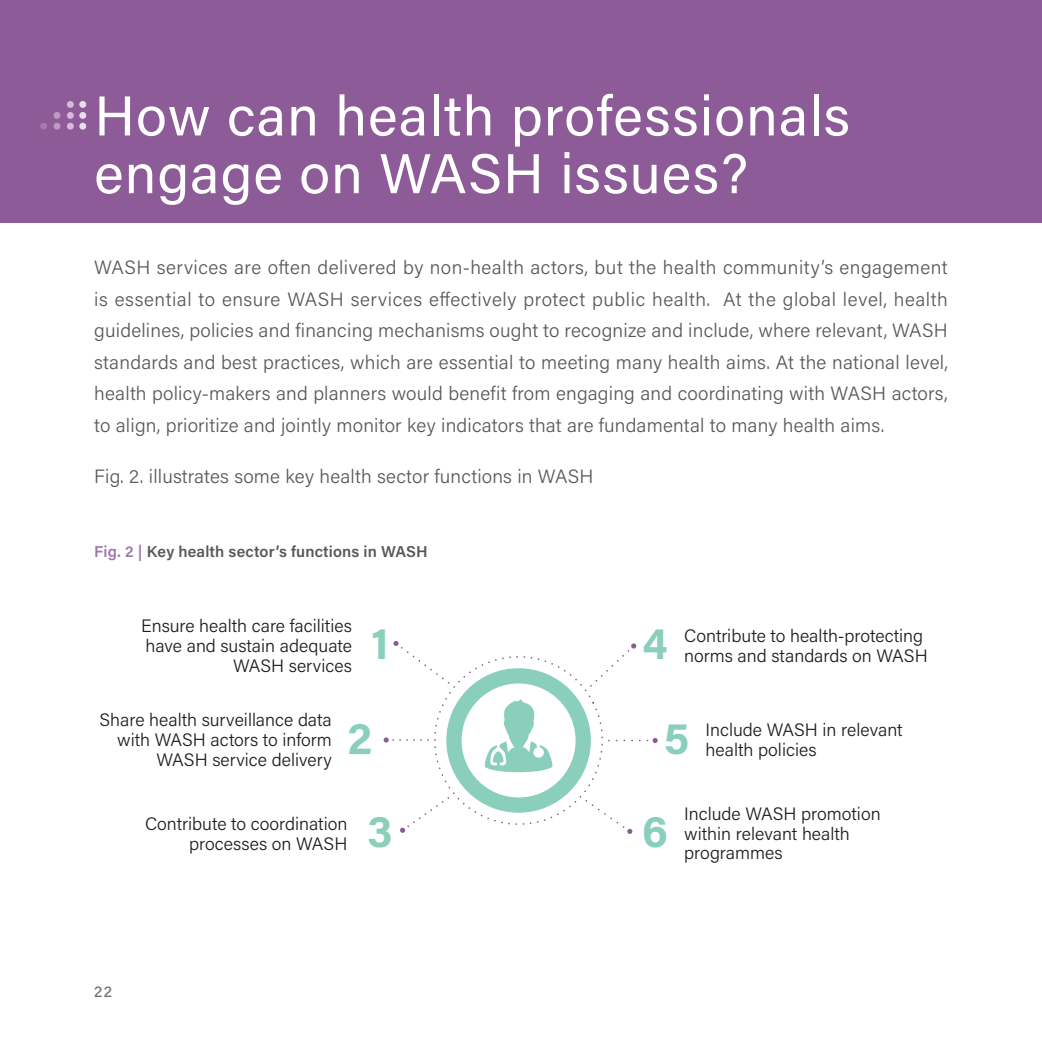
<style>
.page{position:relative;width:1042px;height:1042px;background:#fff}
.page>*{position:absolute;margin:0;border:0;box-sizing:border-box;transform-origin:0 0}
.t1{font:56px/57.8px "Acumin Pro";letter-spacing:.02em;color:#fff}
.t2{font:700 44.98px/93.5px "Acumin Pro";color:#8acfbc;text-align:center}
.Body{font:300 19.25px/31.5px "Acumin Pro";letter-spacing:.01em;color:#57585a;text-align:justify}
.t3{font:300 18.03px/19.8px "Acumin Pro";color:#201c1f;text-align:right}
.Body-2{font:600 15.75px "Acumin Pro";letter-spacing:.01em;color:#57585a}
.t4{font:500 15.75px "Acumin Pro";color:#776f70}
.s1{color:#9f76a8}
</style>
<div class="page">
<div style="left:0;top:0;width:1042px;height:222px;background:#8d5b98"></div>
<div style="left:79px;top:123px;width:7px;height:7px;background:#e8deea;border-radius:50%"></div>
<div style="left:67px;top:123px;width:7px;height:7px;background:#d1bdd5;border-radius:50%"></div>
<div style="left:54px;top:123px;width:6px;height:7px;background:#ba9bc0;border-radius:50%"></div>
<div style="left:40px;top:123px;width:7px;height:7px;background:#a37bac;border-radius:50%"></div>
<div style="left:79px;top:112px;width:7px;height:7px;background:#e8deea;border-radius:50%"></div>
<div style="left:67px;top:112px;width:7px;height:7px;background:#d1bdd5;border-radius:50%"></div>
<div style="left:54px;top:112px;width:6px;height:7px;background:#ba9bc0;border-radius:50%"></div>
<div style="left:79px;top:101px;width:7px;height:7px;background:#e8deea;border-radius:50%"></div>
<div style="left:67px;top:101px;width:7px;height:7px;background:#d1bdd5;border-radius:50%"></div>
<svg style="left:384px;top:641px;width:274px;height:193px"></svg>
<h2 class="t1" style="left:94px;top:85px;width:757px">How can health professionals engage on WASH issues?</h2>
<p class="Body" style="left:94px;top:251px;width:855px">WASH services are often delivered by non-health actors, but the health community’s engagement is essential to ensure WASH services effectively protect public health. At the global level, health guidelines, policies and financing mechanisms ought to recognize and include, where relevant, WASH standards and best practices, which are essential to meeting many health aims. At the national level, health policy-makers and planners would benefit from engaging and coordinating with WASH actors, to align, prioritize and jointly monitor key indicators that are fundamental to many health aims.</p>
<p class="Body" style="left:94px;top:460px;width:501px">Fig. 2. illustrates some key health sector functions in WASH</p>
<p class="Body-2" style="left:94px;top:541px;width:335px"><span class="s1">Fig. 2 |</span> Key health sector’s functions in WASH</p>
<p class="t3" style="left:141px;top:615px;width:212px">Ensure health care facilities have and sustain adequate<br>WASH services</p>
<p class="t3" style="left:684px;top:625px;width:245px;text-align:left">Contribute to health-protecting norms and standards on WASH</p>
<p class="t2" style="left:371px;top:595px;width:19px">1</p>
<p class="t2" style="left:642px;top:595px;width:27px">4</p>
<p class="t3" style="left:100px;top:709px;width:234px">Share health surveillance data with WASH actors to inform<br>WASH service delivery</p>
<p class="t3" style="left:705px;top:719px;width:199px;text-align:left">Include WASH in relevant health policies</p>
<p class="t2" style="left:347px;top:689px;width:47px">2<br>3</p>
<p class="t2" style="left:642px;top:689px;width:49px">5<br>6</p>
<p class="t3" style="left:684px;top:803px;width:198px;text-align:left">Include WASH promotion within relevant health programmes</p>
<p class="t3" style="left:145px;top:813px;width:204px">Contribute to coordination processes on WASH</p>
<p class="t4" style="left:94px;top:980px;width:19px">22</p>
</div>
